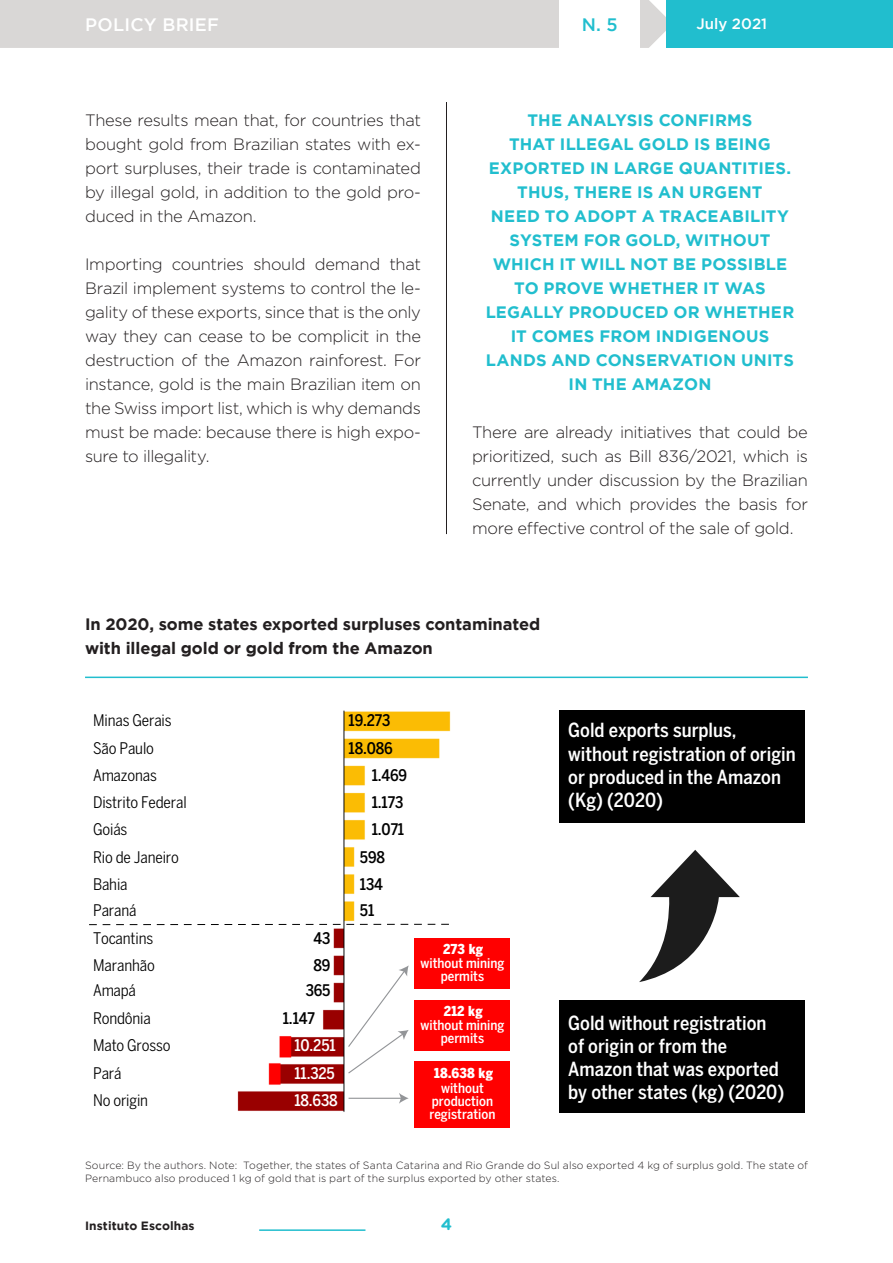
<style>
.page{position:relative;width:893px;height:1263px;background:#fff}
.page>*{position:absolute;margin:0;border:0;box-sizing:border-box;transform-origin:0 0}
.t1{font:500 19.35px/23.1px "Benton Sans Cond";color:#fff}
.t2{font:500 18px "Gotham";letter-spacing:.015em;color:#fff}
.t3{font:500 18px "Gotham";color:#21bece}
.BODY_TXT{font:300 16.5px/24px "Gotham";letter-spacing:-.02em;color:#231f20;text-align:justify}
.BODY_TXT-2{font:700 16.5px/24px "Gotham";letter-spacing:.01em;color:#21bece;text-align:center}
.BODY_TXT-3{font:700 16.5px/24px "Gotham";letter-spacing:-.005em;color:#231f20}
.BODY_TXT-4{font:700 16.5px "Gotham Rounded";color:#21bece}
.t4{font:15.9px/27.5px "Benton Sans Cond";letter-spacing:-.01em;color:#000}
.t5{font:500 15.9px/27.3px "Benton Sans Cond";color:#000}
.t6{font:500 15.9px "Benton Sans Cond";color:#fff}
.t7{font:500 15px "Gotham";color:#fff}
.t8{font:500 13.65px/12.9px "Benton Sans Cond";color:#fff;text-align:center}
.t9{font:900 13.65px "Benton Sans Cond";letter-spacing:.015em;color:#fff}
.BODY_TXT-5{font:700 12px "Gotham";letter-spacing:.01em;color:#231f20}
.FONTE_LEGENDA{font:300 10.5px/13.5px "Gotham";letter-spacing:.01em;color:#231f20}
</style>
<div class="page">
<hr style="left:446px;top:102px;width:1px;height:432px;background:#231f20">
<div style="left:0;top:0;width:667px;height:48px;background:#d9d7d6"></div>
<div style="left:560px;top:0;width:80px;height:72px;background:#fff"></div>
<hr style="left:259px;top:1229px;width:106px;height:2px;background:#21bece">
<img style="left:237px;top:710px;width:215px;height:402px">
<div style="left:559px;top:1001px;width:245px;height:112px;background:#000"></div>
<div style="left:559px;top:710px;width:245px;height:113px;background:#000"></div>
<svg style="left:89px;top:924px;width:363px;height:1px"></svg>
<div style="left:415px;top:938px;width:95px;height:50px;background:#f00"></div>
<div style="left:415px;top:1000px;width:95px;height:50px;background:#f00"></div>
<div style="left:415px;top:1062px;width:95px;height:66px;background:#f00"></div>
<svg style="left:639px;top:850px;width:101px;height:132px"></svg>
<hr style="left:349px;top:1098px;width:53px;height:1px;background:#939598">
<svg style="left:399px;top:1093px;width:10px;height:11px"></svg>
<svg style="left:347px;top:965px;width:62px;height:110px"></svg>
<hr style="left:85px;top:677px;width:723px;height:1px;background:#21bece">
<div style="left:667px;top:0;width:226px;height:48px;background:#21bece"></div>
<p class="t2" style="left:85px;top:14px;width:135px">POLICY BRIEF</p>
<p class="t3" style="left:582px;top:14px;width:37px">N. 5</p>
<p class="t7" style="left:696px;top:16px;width:72px">July 2021</p>
<p class="BODY_TXT" style="left:85px;top:108px;width:337px">These results mean that, for countries that bought gold from Brazilian states with ex&shy;port surpluses, their trade is contaminated by illegal gold, in addition to the gold pro&shy;duced in the Amazon.</p>
<p class="BODY_TXT" style="left:85px;top:252px;width:337px">Importing countries should demand that Brazil implement systems to control the le&shy;gality of these exports, since that is the only way they can cease to be complicit in the destruction of the Amazon rainforest. For instance, gold is the main Brazilian item on the Swiss import list, which is why demands must be made: because there is high expo&shy;sure to illegality.</p>
<p class="BODY_TXT-2" style="left:486px;top:108px;width:310px">THE ANALYSIS CONFIRMS<br>THAT ILLEGAL GOLD IS BEING<br>EXPORTED IN LARGE QUANTITIES.<br>THUS, THERE IS AN URGENT<br>NEED TO ADOPT A TRACEABILITY<br>SYSTEM FOR GOLD, WITHOUT<br>WHICH IT WILL NOT BE POSSIBLE<br>TO PROVE WHETHER IT WAS<br>LEGALLY PRODUCED OR WHETHER<br>IT COMES FROM INDIGENOUS<br>LANDS AND CONSERVATION UNITS<br>IN THE AMAZON</p>
<p class="BODY_TXT" style="left:472px;top:420px;width:337px">There are already initiatives that could be prioritized, such as Bill 836/2021, which is currently under discussion by the Brazilian Senate, and which provides the basis for more effective control of the sale of gold.</p>
<p class="BODY_TXT-3" style="left:85px;top:612px;width:457px">In 2020, some states exported surpluses contaminated with illegal gold or gold from the Amazon</p>
<p class="t4" style="left:93px;top:707px;width:80px">Minas Gerais</p>
<p class="t5" style="left:349px;top:707px;width:43px">19.273</p>
<p class="t4" style="left:93px;top:734px;width:62px">São Paulo</p>
<p class="t5" style="left:349px;top:734px;width:46px">18.086</p>
<p class="t5" style="left:372px;top:761px;width:37px">1.469</p>
<p class="t5" style="left:372px;top:788px;width:33px">1.173</p>
<p class="t5" style="left:372px;top:816px;width:34px">1.071</p>
<p class="t5" style="left:360px;top:843px;width:27px">598</p>
<p class="t5" style="left:360px;top:870px;width:25px">134</p>
<p class="t5" style="left:360px;top:896px;width:16px">51</p>
<p class="t5" style="left:314px;top:924px;width:18px">43<br>89</p>
<p class="t5" style="left:306px;top:977px;width:26px">365</p>
<p class="t5" style="left:283px;top:1004px;width:34px">1.147</p>
<p class="t6" style="left:294px;top:1036px;width:43px">10.251</p>
<p class="t6" style="left:294px;top:1063px;width:42px">11.325</p>
<p class="t6" style="left:294px;top:1091px;width:45px">18.638</p>
<p class="t1" style="left:568px;top:719px;width:229px">Gold exports surplus, without registration of origin or produced in the Amazon (Kg) (2020)</p>
<p class="t4" style="left:93px;top:761px;width:95px">Amazonas<br>Distrito Federal<br>Goiás<br>Rio de Janeiro<br>Bahia</p>
<p class="t4" style="left:93px;top:896px;width:63px">Paraná<br>Tocantins<br>Maranhão</p>
<p class="t4" style="left:93px;top:977px;width:79px">Amapá<br>Rondônia<br>Mato Grosso<br>Pará<br>No origin</p>
<p class="t9" style="left:443px;top:941px;width:42px">273 kg</p>
<p class="t8" style="left:421px;top:956px;width:85px">without mining permits</p>
<p class="t8" style="left:421px;top:1018px;width:85px">without mining permits</p>
<p class="t8" style="left:429px;top:1081px;width:67px">without production registration</p>
<p class="FONTE_LEGENDA" style="left:85px;top:1158px;width:724px">Source: By the authors. Note: Together, the states of Santa Catarina and Rio Grande do Sul also exported 4 kg of surplus gold. The state of<br>Pernambuco also produced 1 kg of gold that is part of the surplus exported by other states.</p>
<p class="t9" style="left:444px;top:1003px;width:41px">212 kg</p>
<p class="t1" style="left:568px;top:1011px;width:218px">Gold without registration of origin or from the<br>Amazon that was exported by other states (kg) (2020)</p>
<p class="t9" style="left:434px;top:1065px;width:60px">18.638 kg</p>
<p class="BODY_TXT-5" style="left:85px;top:1219px;width:111px">Instituto Escolhas</p>
<p class="BODY_TXT-4" style="left:441px;top:1212px;width:13px">4</p>
</div>
